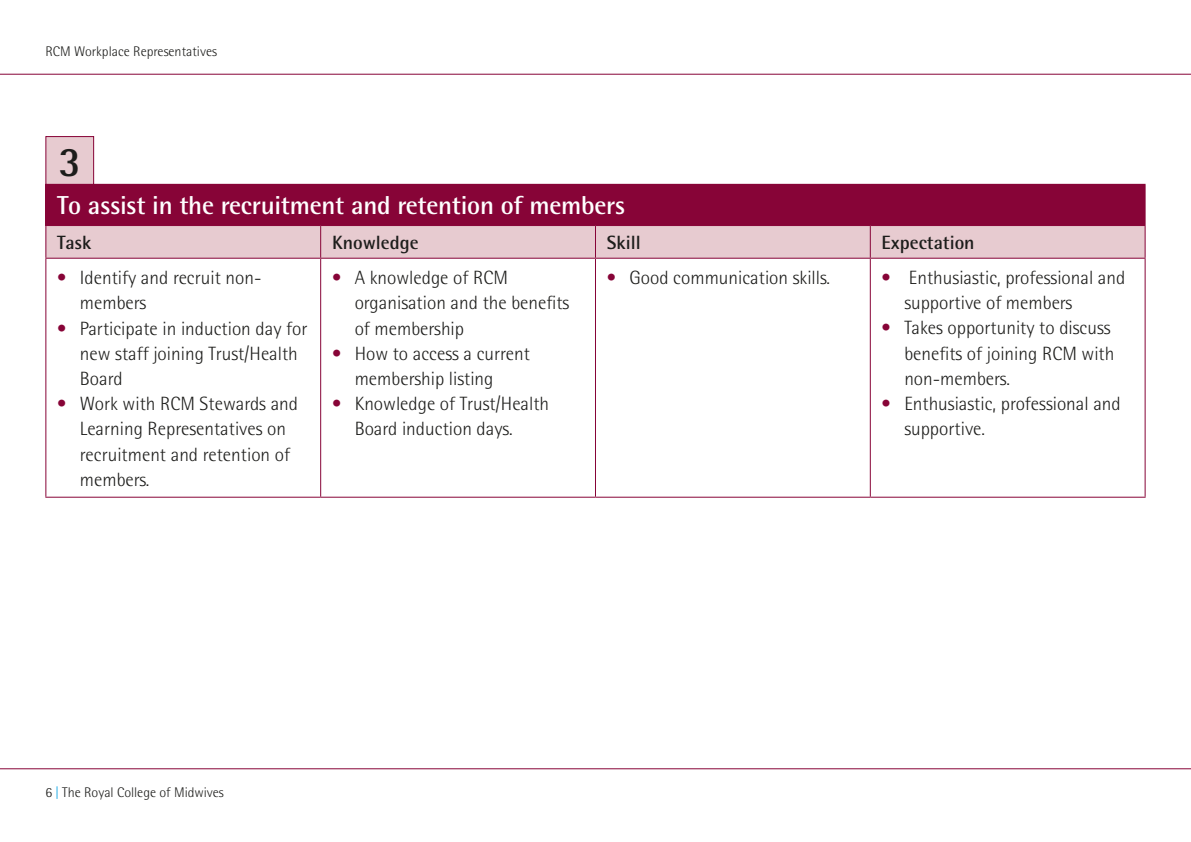
<style>
.page{position:relative;width:1191px;height:842px;background:#fff}
.page>*{position:absolute;margin:0;border:0;box-sizing:border-box;transform-origin:0 0}
.t1{font:700 42px "Rotis Semi Sans";color:#1d1d1b}
.t2{font:700 26px "Rotis Semi Sans";letter-spacing:-.01em;color:#fff}
.t3{font:300 19.2px/25.2px "Rotis Semi Sans";color:#1d1d1b}
.t4{font:700 19.2px "Rotis Semi Sans";color:#1d1d1b}
.t5{font:300 14px "Rotis Semi Sans";color:#1d1d1b}
.s1{color:#870437}
.s2{color:#009fe3}
</style>
<div class="page">
<hr style="left:0;top:74px;width:1191px;height:1px;background:#870437">
<hr style="left:0;top:768px;width:1191px;height:1px;background:#870437">
<div style="left:46px;top:184px;width:1099px;height:42px;background:#870437"></div>
<div style="left:46px;top:226px;width:1098px;height:32px;background:#e7cbd0"></div>
<hr style="left:320px;top:259px;width:1px;height:238px;background:#870437">
<hr style="left:595px;top:259px;width:1px;height:238px;background:#870437">
<hr style="left:869px;top:259px;width:1px;height:238px;background:#870437">
<hr style="left:45px;top:185px;width:1px;height:40px;background:#870437">
<hr style="left:45px;top:225px;width:276px;height:1px;background:#870437">
<hr style="left:45px;top:226px;width:1px;height:32px;background:#870437">
<hr style="left:1144px;top:226px;width:1px;height:32px;background:#870437">
<hr style="left:45px;top:258px;width:276px;height:1px;background:#870437">
<hr style="left:45px;top:259px;width:1px;height:238px;background:#870437">
<hr style="left:321px;top:258px;width:274px;height:1px;background:#870437">
<hr style="left:595px;top:258px;width:275px;height:1px;background:#870437">
<hr style="left:870px;top:258px;width:275px;height:1px;background:#870437">
<hr style="left:1144px;top:259px;width:1px;height:238px;background:#870437">
<hr style="left:45px;top:497px;width:276px;height:1px;background:#870437">
<hr style="left:321px;top:497px;width:274px;height:1px;background:#870437">
<hr style="left:595px;top:497px;width:275px;height:1px;background:#870437">
<hr style="left:870px;top:497px;width:275px;height:1px;background:#870437">
<hr style="left:320px;top:226px;width:1px;height:32px;background:#870437">
<hr style="left:595px;top:226px;width:1px;height:32px;background:#870437">
<hr style="left:869px;top:226px;width:1px;height:32px;background:#870437">
<div style="left:46px;top:137px;width:48px;height:47px;background:#e7cbd0"></div>
<div style="left:45px;top:136px;width:49px;height:49px;border:1px solid #870437"></div>
<p class="t5" style="left:45px;top:43px;width:173px">RCM Workplace Representatives</p>
<h1 class="t1" style="left:58px;top:136px;width:24px">3</h1>
<h2 class="t2" style="left:57px;top:189px;width:569px">To assist in the recruitment and retention of members</h2>
<p class="t4" style="left:57px;top:231px;width:36px">Task</p>
<p class="t4" style="left:332px;top:231px;width:88px">Knowledge</p>
<p class="t4" style="left:607px;top:231px;width:35px">Skill</p>
<p class="t4" style="left:881px;top:231px;width:94px">Expectation</p>
<p class="t3" style="left:80px;top:265px;width:183px;text-indent:-23px"><span class="s1">•</span> Identify and recruit non&shy;members</p>
<p class="t3" style="left:80px;top:315px;width:229px;text-indent:-23px"><span class="s1">•</span> Participate in induction day for new staff joining Trust/Health<br>Board</p>
<p class="t3" style="left:80px;top:391px;width:220px;text-indent:-23px"><span class="s1">•</span> Work with RCM Stewards and<br>Learning Representatives on recruitment and retention of members.</p>
<p class="t3" style="left:607px;top:265px;width:225px"><span class="s1">•</span> Good communication skills.</p>
<p class="t3" style="left:904px;top:265px;width:222px;text-indent:-23px"><span class="s1">•</span> Enthusiastic, professional and supportive of members</p>
<p class="t3" style="left:904px;top:315px;width:212px;text-indent:-23px"><span class="s1">•</span> Takes opportunity to discuss benefits of joining RCM with non-members.</p>
<p class="t3" style="left:904px;top:391px;width:218px;text-indent:-23px"><span class="s1">•</span> Enthusiastic, professional and supportive.</p>
<p class="t3" style="left:355px;top:265px;width:216px;text-indent:-23px"><span class="s1">•</span> A knowledge of RCM organisation and the benefits of membership</p>
<p class="t3" style="left:355px;top:341px;width:177px;text-indent:-23px"><span class="s1">•</span> How to access a current membership listing</p>
<p class="t3" style="left:355px;top:391px;width:196px;text-indent:-23px"><span class="s1">•</span> Knowledge of Trust/Health<br>Board induction days.</p>
<p class="t5" style="left:45px;top:784px;width:180px">6 <span class="s2">|</span> The Royal College of Midwives</p>
</div>
